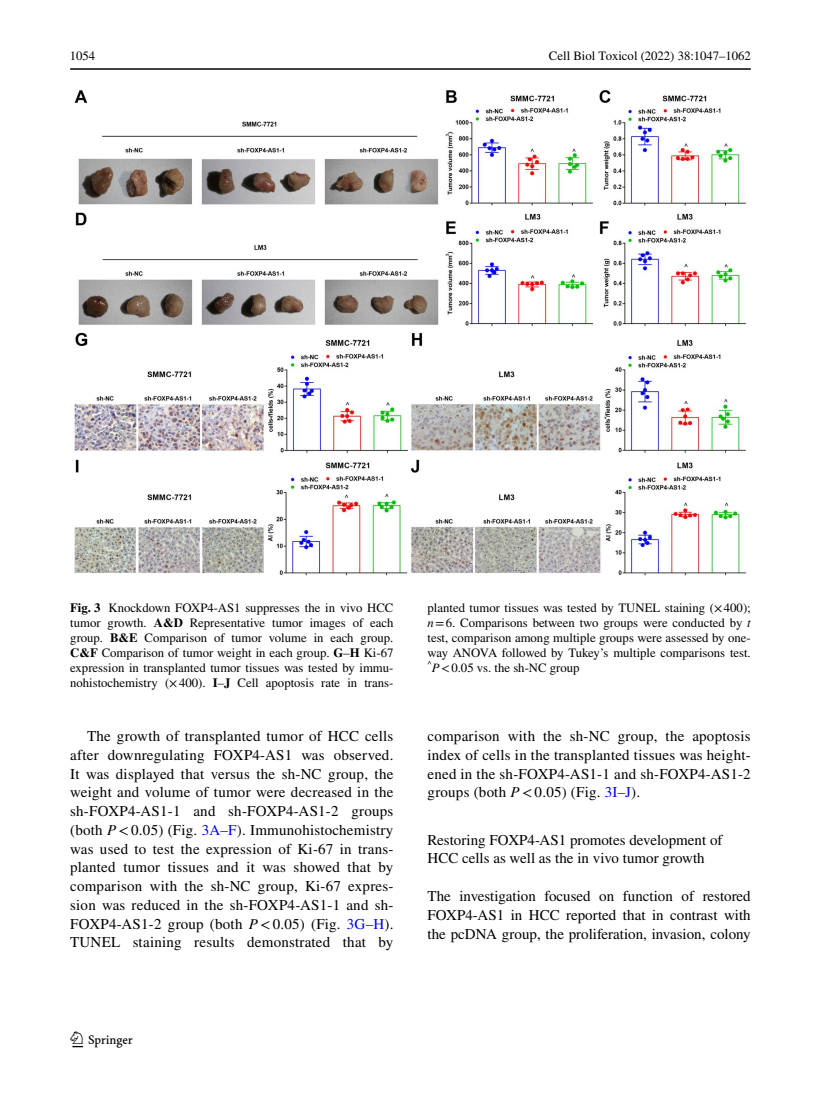
<style>
.page{position:relative;width:821px;height:1106px;background:#fff}
.page>*{position:absolute;margin:0;border:0;box-sizing:border-box;transform-origin:0 0}
.t1{font:22.5px "Springnew Regular 2";color:#000}
.t2{font:15px/18.8px "STIX Regular 2";color:#000;text-align:justify}
.t3{font:12.75px/15px "STIX Regular 2";color:#000;text-align:justify}
.t4{font:12.75px "STIX";letter-spacing:-.005em;color:#000}
.s1{font-family:"STIX";font-weight:700}
.s2{font-family:"STIX";font-style:italic}
.s3{color:#00f}
</style>
<div class="page">
<hr style="left:70px;top:68px;width:680px;height:2px;background:#000">
<img style="left:74px;top:90px;width:672px;height:486px">
<p class="t4" style="left:70px;top:47px;width:27px">1054</p>
<p class="t4" style="left:549px;top:47px;width:203px">Cell Biol Toxicol (2022) 38:1047–1062</p>
<p class="t3" style="left:70px;top:601px;width:325px"><span class="s1">Fig. 3</span> Knockdown FOXP4-AS1 suppresses the in vivo HCC tumor growth. <span class="s1">A&amp;D</span> Representative tumor images of each group. <span class="s1">B&amp;E</span> Comparison of tumor volume in each group.<br><span class="s1">C&amp;F</span> Comparison of tumor weight in each group. <span class="s1">G</span>–<span class="s1">H</span> Ki-67 expression in transplanted tumor tissues was tested by immu&shy;nohistochemistry (×400). <span class="s1">I</span>–<span class="s1">J</span> Cell apoptosis rate in trans-</p>
<p class="t3" style="left:427px;top:601px;width:325px">planted tumor tissues was tested by TUNEL staining (×400); <span class="s2">n</span>=6. Comparisons between two groups were conducted by <span class="s2">t </span>test, comparison among multiple groups were assessed by one&shy;way ANOVA followed by Tukey’s multiple comparisons test. <sup>^</sup><span class="s2">P</span>&lt;0.05 vs. the sh-NC group</p>
<p class="t2" style="left:70px;top:727px;width:325px;text-indent:17px">The growth of transplanted tumor of HCC cells after downregulating FOXP4-AS1 was observed.<br>It was displayed that versus the sh-NC group, the weight and volume of tumor were decreased in the sh-FOXP4-AS1-1 and sh-FOXP4-AS1-2 groups (both <span class="s2">P</span>&lt;0.05) (Fig. <span class="s3">3A–F</span>). Immunohistochemistry was used to test the expression of Ki-67 in trans&shy;planted tumor tissues and it was showed that by comparison with the sh-NC group, Ki-67 expres&shy;sion was reduced in the sh-FOXP4-AS1-1 and sh-FOXP4-AS1-2 group (both <span class="s2">P</span>&lt;0.05) (Fig. <span class="s3">3G–H</span>).<br>TUNEL staining results demonstrated that by</p>
<p class="t2" style="left:427px;top:727px;width:325px">comparison with the sh-NC group, the apoptosis index of cells in the transplanted tissues was height&shy;ened in the sh-FOXP4-AS1-1 and sh-FOXP4-AS1-2 groups (both <span class="s2">P</span>&lt;0.05) (Fig. <span class="s3">3I–J</span>).</p>
<p class="t2" style="left:427px;top:831px;width:296px">Restoring FOXP4‑AS1 promotes development of<br>HCC cells as well as the in vivo tumor growth</p>
<p class="t2" style="left:427px;top:887px;width:325px">The investigation focused on function of restored FOXP4-AS1 in HCC reported that in contrast with the pcDNA group, the proliferation, invasion, colony</p>
<h1 class="t1" style="left:72px;top:1031px;width:62px">1 3</h1>
</div>
